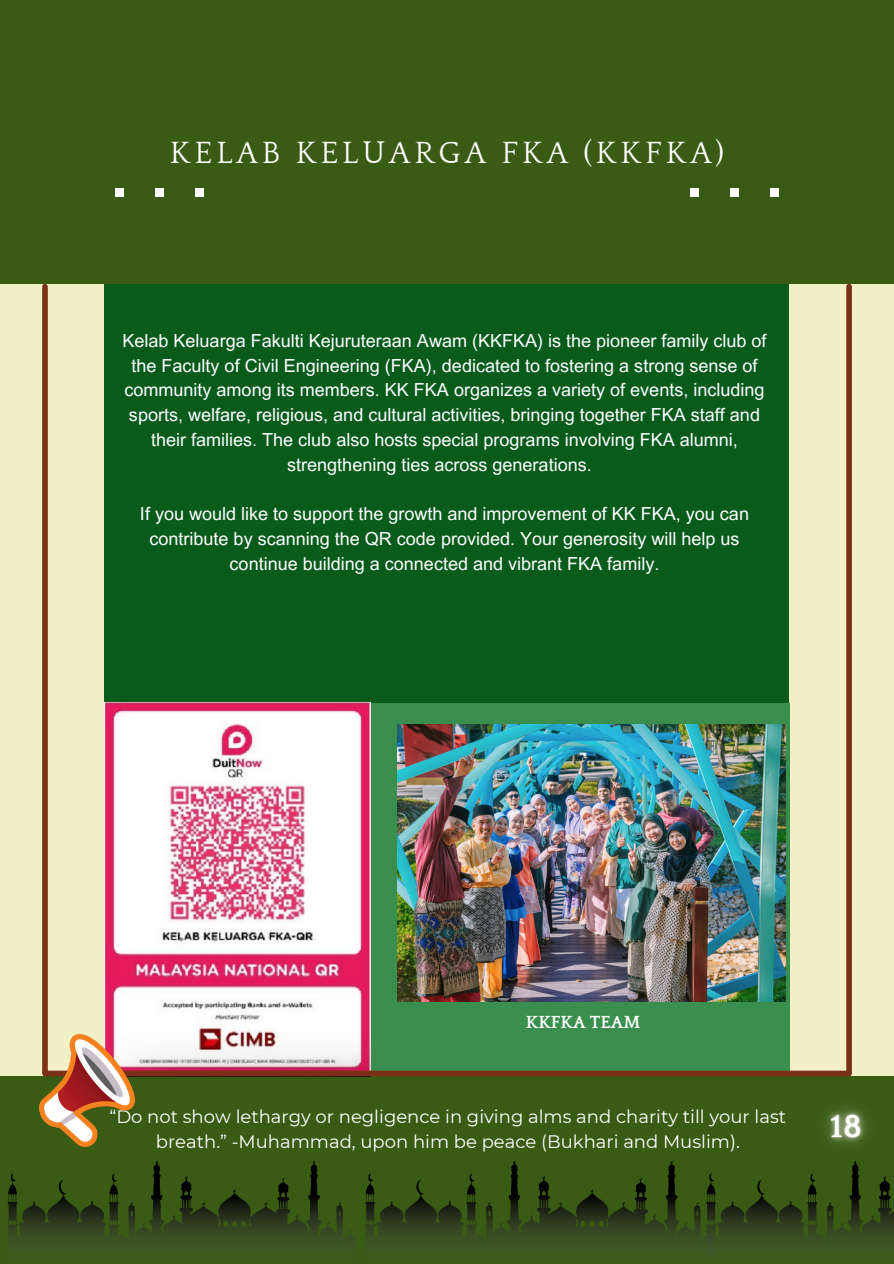
<style>
.page{position:relative;width:894px;height:1264px;background:#fff}
.page>*{position:absolute;margin:0;border:0;box-sizing:border-box;transform-origin:0 0}
.t1{font:31.5px "Quattrocento";letter-spacing:.125em;color:#fff}
.t2{font:18px/24.8px "Arial MT Pro";color:#fff;text-align:center}
.t3{font:18px/24.8px "Montserrat";color:#fff;text-align:center}
.t4{font:700 18px "Quattrocento";color:#fff}
</style>
<div class="page">
<div style="left:0;top:0;width:893px;height:1263px;background:#f2f0c7"></div>
<div style="left:104px;top:284px;width:684px;height:419px;background:#085b1b"></div>
<div style="left:237px;top:703px;width:552px;height:373px;background:#3a8f4e"></div>
<div style="left:0;top:1076px;width:893px;height:187px;background:#395b13"></div>
<div style="left:0;top:0;width:893px;height:284px;background:#395b13"></div>
<div style="left:846px;top:286px;width:5px;height:787px;background:#793016"></div>
<div style="left:42px;top:286px;width:6px;height:787px;background:#793016"></div>
<div style="left:195px;top:188px;width:9px;height:9px;background:#fff"></div>
<div style="left:155px;top:188px;width:9px;height:9px;background:#fff"></div>
<div style="left:115px;top:188px;width:9px;height:9px;background:#fff"></div>
<div style="left:770px;top:188px;width:8px;height:9px;background:#fff"></div>
<div style="left:730px;top:188px;width:8px;height:9px;background:#fff"></div>
<div style="left:690px;top:188px;width:8px;height:9px;background:#fff"></div>
<svg style="left:7px;top:1161px;width:886px;height:99px"></svg>
<img style="left:104px;top:703px;width:266px;height:367px">
<img style="left:398px;top:724px;width:387px;height:277px">
<div style="left:47px;top:1070px;width:799px;height:6px;background:#793016"></div>
<img style="left:39px;top:1034px;width:96px;height:112px">
<img style="left:793px;top:1073px;width:100px;height:108px">
<p class="t1" style="left:170px;top:136px;width:555px">KELAB KELUARGA FKA (KKFKA)</p>
<p class="t2" style="left:122px;top:330px;width:645px">Kelab Keluarga Fakulti Kejuruteraan Awam (KKFKA) is the pioneer family club of the Faculty of Civil Engineering (FKA), dedicated to fostering a strong sense of community among its members. KK FKA organizes a variety of events, including sports, welfare, religious, and cultural activities, bringing together FKA staff and their families. The club also hosts special programs involving FKA alumni, strengthening ties across generations.</p>
<p class="t2" style="left:140px;top:503px;width:610px">If you would like to support the growth and improvement of KK FKA, you can contribute by scanning the QR code provided. Your generosity will help us continue building a connected and vibrant FKA family.</p>
<h2 class="t4" style="left:525px;top:1013px;width:116px">KKFKA TEAM</h2>
<p class="t3" style="left:109px;top:1104px;width:678px">“Do not show lethargy or negligence in giving alms and charity till your last breath.” -Muhammad, upon him be peace (Bukhari and Muslim).</p>
</div>
